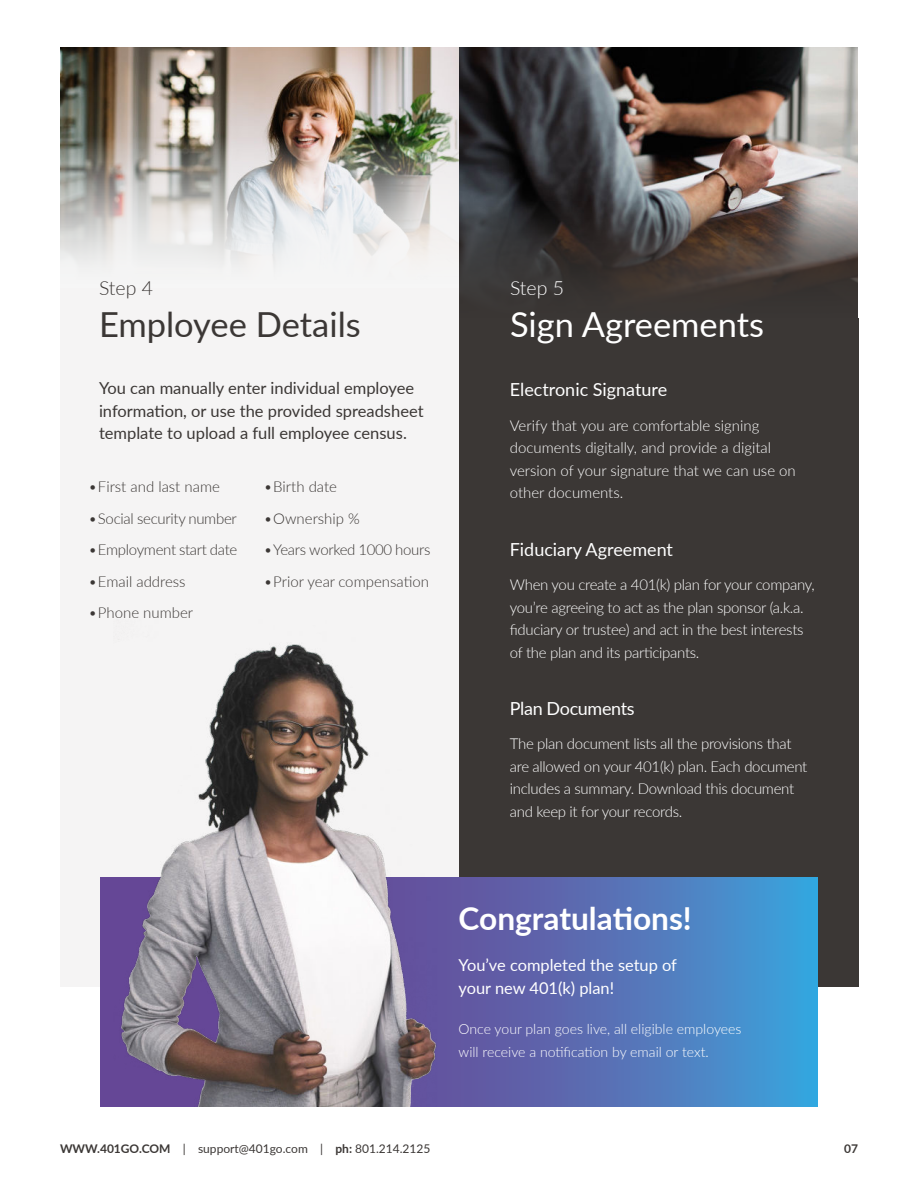
<style>
.page{position:relative;width:918px;height:1188px;background:#fff}
.page>*{position:absolute;margin:0;border:0;box-sizing:border-box;transform-origin:0 0}
.t1{font:34.5px "Lato";color:#3b3735}
.t2{font:34.5px "Lato";color:#fff}
.t3{font:700 31.65px "Lato";color:#fff}
.t4{font:300 19.5px "Lato";color:#fff}
.t5{font:300 19.5px "Lato";color:#3b3735}
.t6{font:18px "Lato";color:#fff}
.t7{font:18px "Lato";letter-spacing:-.02em;color:#fff}
.t8{font:16.5px/22.5px "Lato";color:#3b3735}
.t9{font:16.35px/23.4px "Lato";color:#fff}
.t10{font:300 15px/22.5px "Lato";letter-spacing:-.02em;color:#fff}
.t11{font:300 15px "Lato";letter-spacing:-.005em;color:#3b3735}
.t12{font:300 15px/22.5px "Lato";color:#fff}
.t13{font:300 14.1px/22.2px "Lato";color:#fff}
.t14{font:12px "Lato";color:#3b3735}
.t15{font:700 12px "Lato";color:#3b3735}
.s1{font-weight:700}
</style>
<div class="page">
<img style="left:60px;top:47px;width:399px;height:89px">
<div style="left:60px;top:288px;width:399px;height:699px;background:#f5f4f4"></div>
<img style="left:459px;top:47px;width:399px;height:153px">
<div style="left:459px;top:318px;width:399px;height:669px;background:#3b3735"></div>
<svg style="left:459px;top:200px;width:399px;height:118px;background:#47413f"></svg>
<svg style="left:101px;top:877px;width:717px;height:230px;background:#5375b9"></svg>
<img style="left:60px;top:136px;width:399px;height:144px">
<img style="left:114px;top:644px;width:322px;height:463px">
<h3 class="t5" style="left:99px;top:279px;width:56px">Step 4</h3>
<h1 class="t1" style="left:99px;top:311px;width:263px">Employee Details</h1>
<p class="t8" style="left:99px;top:378px;width:326px">You can manually enter individual employee information, or use the provided spreadsheet template to upload a full employee census.</p>
<p class="t11" style="left:88px;top:480px;width:133px">•First and last name</p>
<p class="t11" style="left:88px;top:512px;width:150px">•Social security number</p>
<p class="t11" style="left:88px;top:543px;width:151px">•Employment start date</p>
<p class="t11" style="left:88px;top:575px;width:99px">•Email address</p>
<p class="t11" style="left:88px;top:602px;width:106px">•Phone number</p>
<p class="t11" style="left:264px;top:476px;width:75px">•Birth date</p>
<p class="t11" style="left:264px;top:508px;width:98px">•Ownership %</p>
<p class="t11" style="left:264px;top:539px;width:168px">•Years worked 1000 hours</p>
<p class="t11" style="left:264px;top:571px;width:167px">•Prior year compensation</p>
<h3 class="t4" style="left:510px;top:279px;width:56px">Step 5</h3>
<h1 class="t2" style="left:510px;top:311px;width:256px">Sign Agreements</h1>
<p class="t6" style="left:510px;top:382px;width:159px">Electronic Signature</p>
<p class="t12" style="left:510px;top:413px;width:288px">Verify that you are comfortable signing documents digitally, and provide a digital version of your signature that we can use on other documents.</p>
<p class="t6" style="left:510px;top:542px;width:165px">Fiduciary Agreement</p>
<p class="t10" style="left:510px;top:573px;width:307px">When you create a 401(k) plan for your company, you’re agreeing to act as the plan sponsor (a.k.a. fiduciary or trustee) and act in the best interests of the plan and its participants.</p>
<p class="t7" style="left:510px;top:701px;width:126px">Plan Documents</p>
<p class="t10" style="left:510px;top:732px;width:299px">The plan document lists all the provisions that are allowed on your 401(k) plan. Each document includes a summary. Download this document and keep it for your records.</p>
<h2 class="t3" style="left:459px;top:895px;width:235px">Congratulations!</h2>
<p class="t9" style="left:459px;top:954px;width:220px">You’ve completed the setup of your new 401(k) plan!</p>
<p class="t13" style="left:459px;top:1018px;width:284px">Once your plan goes live, all eligible employees will receive a notification by email or text.</p>
<p class="t14" style="left:60px;top:1143px;width:372px"><span class="s1">WWW.401GO.COM</span> | support@401go.com | <span class="s1">ph:</span> 801.214.2125</p>
<p class="t15" style="left:844px;top:1144px;width:15px">07</p>
</div>
